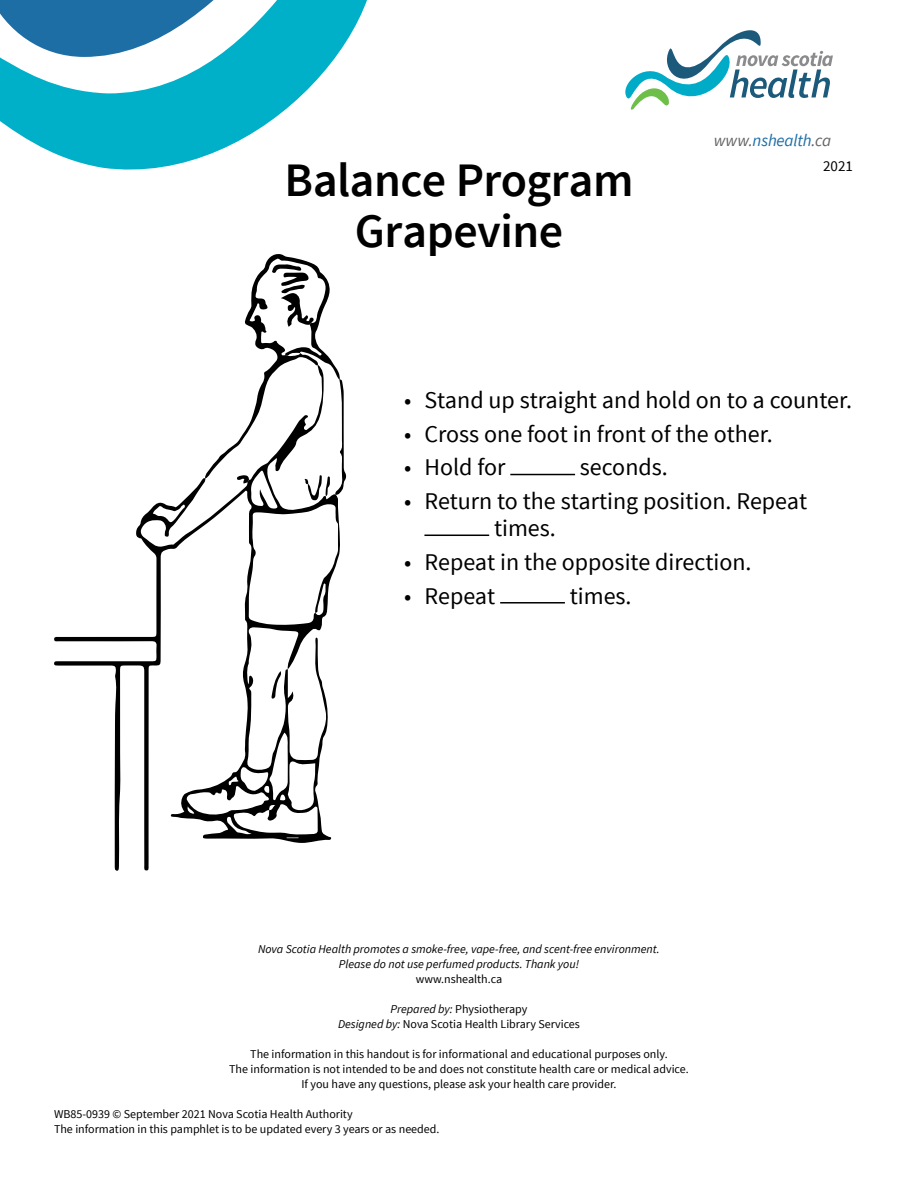
<style>
.page{position:relative;width:918px;height:1188px;background:#fff}
.page>*{position:absolute;margin:0;border:0;box-sizing:border-box;transform-origin:0 0}
.Pamphlet_Title{font:600 48px "Source Sans Pro";letter-spacing:-.01em;color:#000}
.t1{font:24px/27px "Source Sans Pro";color:#000}
.t2{font:italic 16.95px "Source Sans Pro";letter-spacing:-.01em;color:#1e6ea6}
.page{font:15px "Source Sans Pro";color:#000}
.body_text{font:12px "Source Sans Pro";color:#000}
.body_text-2{font:italic 12px "Source Sans Pro";color:#000}
.s1{color:#636466}
.s2{font-style:italic}
</style>
<div class="page">
<hr style="left:510px;top:474px;width:65px;height:1px;background:#000">
<hr style="left:424px;top:535px;width:65px;height:1px;background:#000">
<hr style="left:500px;top:602px;width:65px;height:2px;background:#000">
<svg style="left:54px;top:478px;width:286px;height:393px"></svg>
<svg style="left:271px;top:671px;width:11px;height:28px"></svg>
<svg style="left:205px;top:254px;width:142px;height:246px"></svg>
<svg style="left:625px;top:30px;width:208px;height:80px"></svg>
<svg style="left:0;top:0;width:367px;height:170px"></svg>
<p class="Pamphlet_Title" style="left:284px;top:150px;width:351px">Balance Program</p>
<p class="Pamphlet_Title" style="left:355px;top:201px;width:210px">Grapevine</p>
<p class="t2" style="left:714px;top:130px;width:119px"><span class="s1">www.</span>nshealth<span class="s1">.ca</span></p>
<p class="page" style="left:823px;top:157px;width:31px">2021</p>
<p class="t1" style="left:404px;top:387px;width:449px">• Stand up straight and hold on to a counter.</p>
<p class="t1" style="left:404px;top:420px;width:370px">• Cross one foot in front of the other.</p>
<p class="t1" style="left:404px;top:454px;width:103px">• Hold for</p>
<p class="t1" style="left:580px;top:454px;width:89px">seconds.</p>
<p class="t1" style="left:494px;top:488px;width:315px;text-indent:-90px">• Return to the starting position. Repeat times.</p>
<p class="t1" style="left:404px;top:549px;width:349px">• Repeat in the opposite direction.</p>
<p class="t1" style="left:404px;top:582px;width:93px">• Repeat</p>
<p class="t1" style="left:570px;top:582px;width:63px">times.</p>
<p class="body_text-2" style="left:258px;top:942px;width:403px">Nova Scotia Health promotes a smoke-free, vape-free, and scent-free environment.</p>
<p class="body_text-2" style="left:339px;top:957px;width:242px">Please do not use perfumed products. Thank you!</p>
<p class="body_text" style="left:416px;top:971px;width:88px">www.nshealth.ca</p>
<p class="body_text" style="left:391px;top:1001px;width:138px"><span class="s2">Prepared by:</span> Physiotherapy</p>
<p class="body_text" style="left:338px;top:1016px;width:243px"><span class="s2">Designed by:</span> Nova Scotia Health Library Services</p>
<p class="body_text" style="left:250px;top:1046px;width:419px">The information in this handout is for informational and educational purposes only.</p>
<p class="body_text" style="left:229px;top:1061px;width:461px">The information is not intended to be and does not constitute health care or medical advice.</p>
<p class="body_text" style="left:301px;top:1076px;width:317px">If you have any questions, please ask your health care provider.</p>
<p class="body_text" style="left:54px;top:1106px;width:300px">WB85-0939 © September 2021 Nova Scotia Health Authority</p>
<p class="body_text" style="left:54px;top:1121px;width:387px">The information in this pamphlet is to be updated every 3 years or as needed.</p>
</div>
